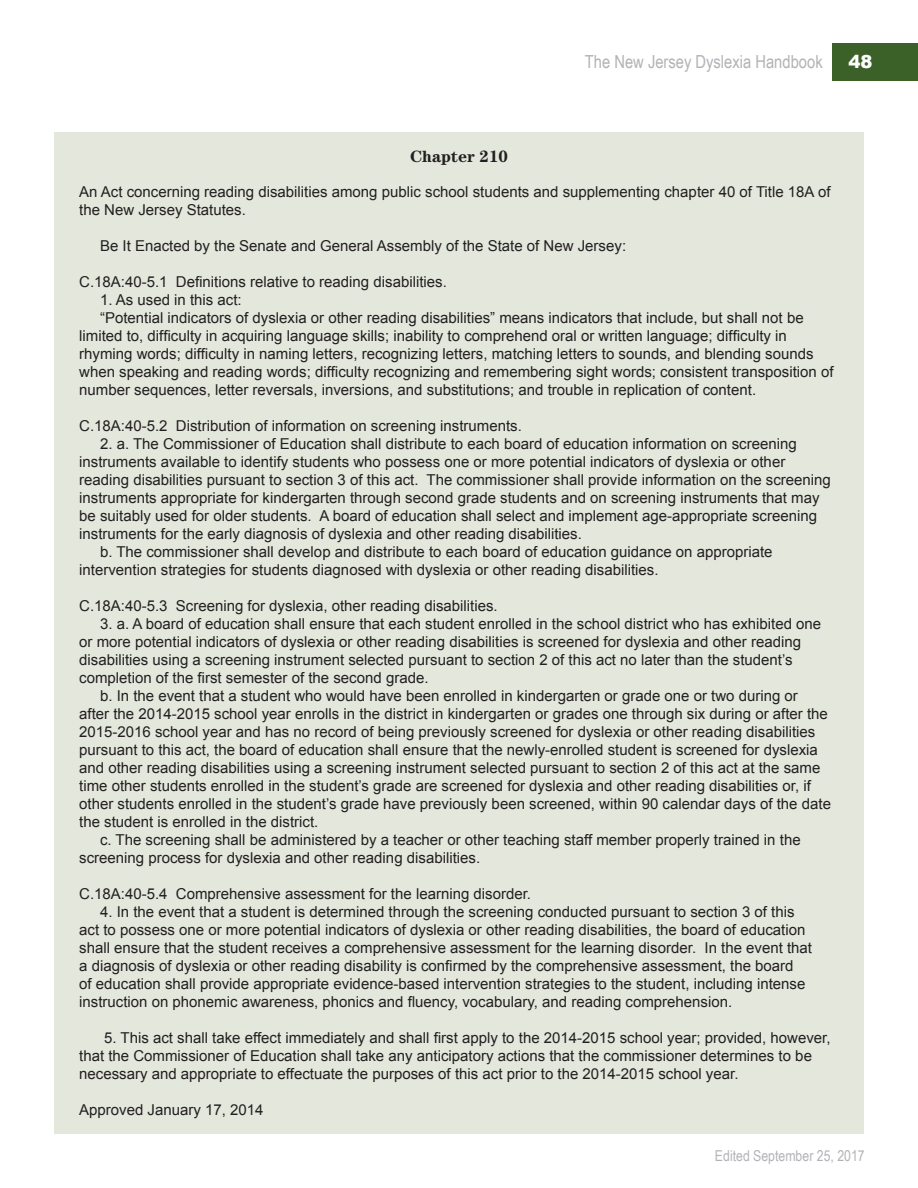
<style>
.page{position:relative;width:918px;height:1188px;background:#fff}
.page>*{position:absolute;margin:0;border:0;box-sizing:border-box;transform-origin:0 0}
.t1{font:18px "Arial Narrow";color:#b2b3b7}
.t2{font:900 18px "Arial";color:#fff}
.t3{font:700 16.5px "Century";color:#231f20}
.t4{font:15px/18px "Arial";color:#231f20}
.t5{font:15px "Arial Narrow";color:#b2b3b7}
</style>
<div class="page">
<div style="left:832px;top:44px;width:86px;height:37px;background:#3b6128"></div>
<div style="left:54px;top:133px;width:810px;height:1001px;background:#e3e7dc"></div>
<p class="t1" style="left:585px;top:48px;width:239px">The New Jersey Dyslexia Handbook</p>
<p class="t2" style="left:849px;top:48px;width:26px">48</p>
<p class="t3" style="left:410px;top:147px;width:99px">Chapter 210</p>
<p class="t4" style="left:79px;top:183px;width:753px">An Act concerning reading disabilities among public school students and supplementing chapter 40 of Title 18A of the New Jersey Statutes.</p>
<p class="t4" style="left:100px;top:237px;width:528px">Be It Enacted by the Senate and General Assembly of the State of New Jersey:</p>
<p class="t4" style="left:79px;top:273px;width:369px">C.18A:40-5.1 Definitions relative to reading disabilities.</p>
<p class="t4" style="left:100px;top:291px;width:143px">1. As used in this act:</p>
<p class="t4" style="left:79px;top:309px;width:756px;text-indent:21px">“Potential indicators of dyslexia or other reading disabilities” means indicators that include, but shall not be limited to, difficulty in acquiring language skills; inability to comprehend oral or written language; difficulty in rhyming words; difficulty in naming letters, recognizing letters, matching letters to sounds, and blending sounds when speaking and reading words; difficulty recognizing and remembering sight words; consistent transposition of number sequences, letter reversals, inversions, and substitutions; and trouble in replication of content.</p>
<p class="t4" style="left:79px;top:417px;width:444px">C.18A:40-5.2 Distribution of information on screening instruments.</p>
<p class="t4" style="left:79px;top:435px;width:753px;text-indent:21px">2. a. The Commissioner of Education shall distribute to each board of education information on screening instruments available to identify students who possess one or more potential indicators of dyslexia or other reading disabilities pursuant to section 3 of this act. The commissioner shall provide information on the screening instruments appropriate for kindergarten through second grade students and on screening instruments that may be suitably used for older students. A board of education shall select and implement age-appropriate screening instruments for the early diagnosis of dyslexia and other reading disabilities.</p>
<p class="t4" style="left:79px;top:543px;width:695px;text-indent:21px">b. The commissioner shall develop and distribute to each board of education guidance on appropriate intervention strategies for students diagnosed with dyslexia or other reading disabilities.</p>
<p class="t4" style="left:79px;top:597px;width:420px">C.18A:40-5.3 Screening for dyslexia, other reading disabilities.</p>
<p class="t4" style="left:79px;top:615px;width:744px;text-indent:21px">3. a. A board of education shall ensure that each student enrolled in the school district who has exhibited one or more potential indicators of dyslexia or other reading disabilities is screened for dyslexia and other reading disabilities using a screening instrument selected pursuant to section 2 of this act no later than the student’s completion of the first semester of the second grade.</p>
<p class="t4" style="left:79px;top:687px;width:753px;text-indent:21px">b. In the event that a student who would have been enrolled in kindergarten or grade one or two during or after the 2014-2015 school year enrolls in the district in kindergarten or grades one through six during or after the 2015-2016 school year and has no record of being previously screened for dyslexia or other reading disabilities pursuant to this act, the board of education shall ensure that the newly-enrolled student is screened for dyslexia and other reading disabilities using a screening instrument selected pursuant to section 2 of this act at the same time other students enrolled in the student’s grade are screened for dyslexia and other reading disabilities or, if other students enrolled in the student’s grade have previously been screened, within 90 calendar days of the date the student is enrolled in the district.</p>
<p class="t4" style="left:79px;top:831px;width:723px;text-indent:21px">c. The screening shall be administered by a teacher or other teaching staff member properly trained in the screening process for dyslexia and other reading disabilities.</p>
<p class="t4" style="left:79px;top:885px;width:453px">C.18A:40-5.4 Comprehensive assessment for the learning disorder.</p>
<p class="t4" style="left:79px;top:903px;width:734px;text-indent:21px">4. In the event that a student is determined through the screening conducted pursuant to section 3 of this act to possess one or more potential indicators of dyslexia or other reading disabilities, the board of education shall ensure that the student receives a comprehensive assessment for the learning disorder. In the event that a diagnosis of dyslexia or other reading disability is confirmed by the comprehensive assessment, the board<br>of education shall provide appropriate evidence-based intervention strategies to the student, including intense instruction on phonemic awareness, phonics and fluency, vocabulary, and reading comprehension.</p>
<p class="t4" style="left:79px;top:1029px;width:753px;text-indent:25px">5. This act shall take effect immediately and shall first apply to the 2014-2015 school year; provided, however, that the Commissioner of Education shall take any anticipatory actions that the commissioner determines to be necessary and appropriate to effectuate the purposes of this act prior to the 2014-2015 school year.</p>
<p class="t4" style="left:79px;top:1101px;width:186px">Approved January 17, 2014</p>
<p class="t5" style="left:715px;top:1144px;width:151px">Edited September 25, 2017</p>
</div>
